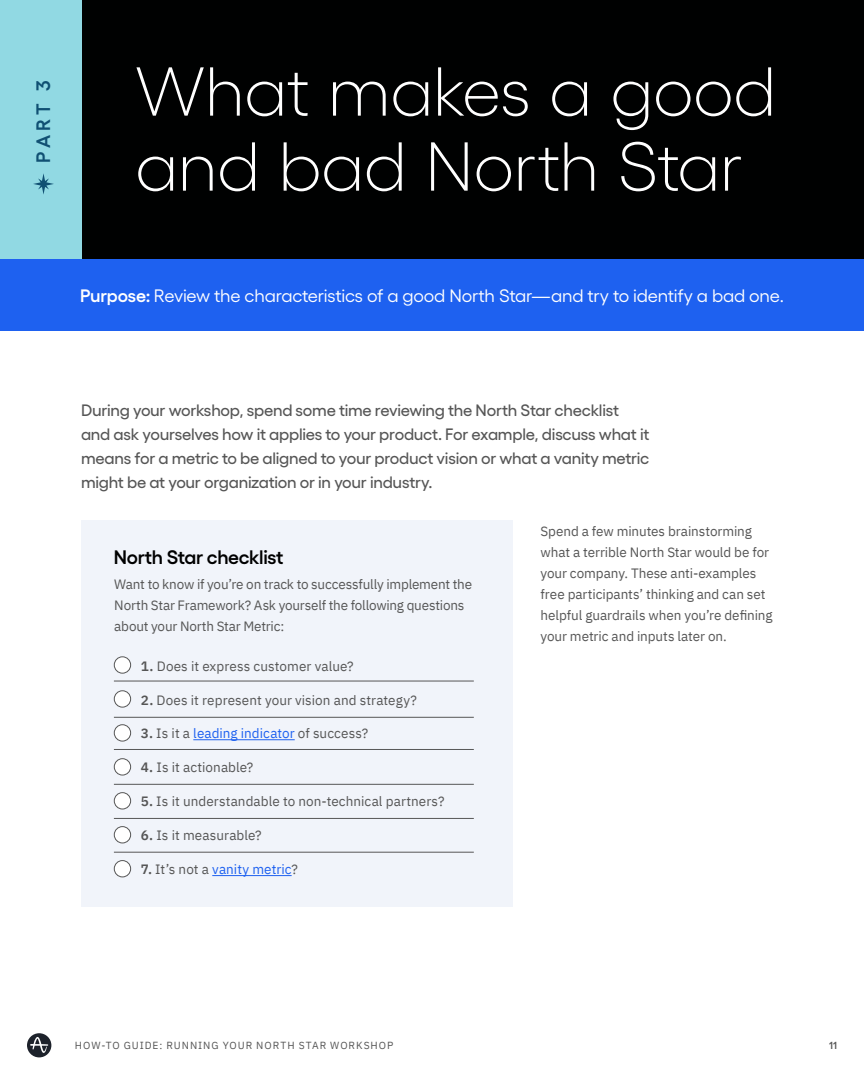
<style>
.page{position:relative;width:864px;height:1080px;background:#fff}
.page>*{position:absolute;margin:0;border:0;box-sizing:border-box;transform-origin:0 0}
.t1{font:300 69px/75px "Gellix";letter-spacing:-.015em;color:#fff}
.t2{font:600 19.5px "Gellix";letter-spacing:-.02em;color:#000}
.t3{font:600 19.5px "Gellix";color:#105073}
.t4{font:18px "Gellix";letter-spacing:-.015em;color:#fff}
.t5{font:500 16.5px/24px "Gellix";letter-spacing:-.015em;color:#565656}
.t6{font:13.5px/21px "IBM Plex Sans";letter-spacing:-.005em;color:#565656}
.t7{font:13.5px "IBM Plex Sans";letter-spacing:.005em;color:#1e61f0}
.t8{font:10.35px "IBM Plex Sans";letter-spacing:.095em;color:#565656}
.t9{font:600 10.35px "Gellix";color:#565656}
.s1{font-weight:600}
.s2{font-weight:600;color:#565656}
.s3{color:#565656}
</style>
<div class="page">
<svg style="left:27px;top:1033px;width:24px;height:24px"></svg>
<div style="left:81px;top:520px;width:432px;height:387px;background:#f1f4fa"></div>
<hr style="left:193px;top:739px;width:102px;height:1px;background:#1e61f0">
<hr style="left:212px;top:875px;width:80px;height:1px;background:#1e61f0">
<div style="left:114px;top:657px;width:17px;height:16px;background:#fff;border-radius:50%"></div>
<div style="left:114px;top:656px;width:17px;height:18px;border:1px solid #565656;border-radius:50%"></div>
<div style="left:114px;top:691px;width:17px;height:16px;background:#fff;border-radius:50%"></div>
<div style="left:114px;top:690px;width:17px;height:18px;border:1px solid #565656;border-radius:50%"></div>
<div style="left:114px;top:725px;width:17px;height:16px;background:#fff;border-radius:50%"></div>
<div style="left:114px;top:724px;width:17px;height:17px;border:1px solid #565656;border-radius:50%"></div>
<div style="left:114px;top:759px;width:17px;height:16px;background:#fff;border-radius:50%"></div>
<div style="left:114px;top:758px;width:17px;height:17px;border:1px solid #565656;border-radius:50%"></div>
<div style="left:114px;top:793px;width:17px;height:16px;background:#fff;border-radius:50%"></div>
<div style="left:114px;top:792px;width:17px;height:17px;border:1px solid #565656;border-radius:50%"></div>
<div style="left:114px;top:827px;width:17px;height:16px;background:#fff;border-radius:50%"></div>
<div style="left:114px;top:826px;width:17px;height:17px;border:1px solid #565656;border-radius:50%"></div>
<div style="left:114px;top:861px;width:17px;height:16px;background:#fff;border-radius:50%"></div>
<div style="left:114px;top:860px;width:17px;height:17px;border:1px solid #565656;border-radius:50%"></div>
<hr style="left:114px;top:681px;width:360px;height:1px;background:#565656">
<hr style="left:114px;top:717px;width:360px;height:1px;background:#565656">
<hr style="left:114px;top:749px;width:360px;height:1px;background:#565656">
<hr style="left:114px;top:784px;width:360px;height:1px;background:#565656">
<hr style="left:114px;top:818px;width:360px;height:1px;background:#565656">
<hr style="left:114px;top:852px;width:360px;height:1px;background:#565656">
<div style="left:0;top:0;width:864px;height:259px;background:#000101"></div>
<div style="left:0;top:0;width:81px;height:259px;background:#91d9e3"></div>
<div style="left:0;top:259px;width:864px;height:72px;background:#1e61f0"></div>
<svg style="left:33px;top:173px;width:21px;height:22px"></svg>
<h2 class="t3" style="left:28px;top:163px;width:83px;rotate:-90deg">PART 3</h2>
<h1 class="t1" style="left:135px;top:48px;width:643px">What makes a good and bad North Star</h1>
<h3 class="t4" style="left:80px;top:282px;width:705px"><span class="s1">Purpose:</span> Review the characteristics of a good North Star—and try to identify a bad one.</h3>
<p class="t5" style="left:81px;top:396px;width:570px">During your workshop, spend some time reviewing the North Star checklist and ask yourselves how it applies to your product. For example, discuss what it means for a metric to be aligned to your product vision or what a vanity metric might be at your organization or in your industry.</p>
<h2 class="t2" style="left:114px;top:542px;width:171px">North Star checklist</h2>
<p class="t6" style="left:114px;top:572px;width:359px">Want to know if you’re on track to successfully implement the<br>North Star Framework? Ask yourself the following questions about your North Star Metric:</p>
<p class="t6" style="left:141px;top:654px;width:214px"><span class="s1">1.</span> Does it express customer value?</p>
<p class="t6" style="left:141px;top:688px;width:278px"><span class="s1">2.</span> Does it represent your vision and strategy?</p>
<p class="t7" style="left:141px;top:723px;width:229px"><span class="s2">3.</span> <span class="s3">Is it a</span> leading indicator <span class="s3">of success?</span></p>
<p class="t6" style="left:141px;top:756px;width:114px"><span class="s1">4.</span> Is it actionable?</p>
<p class="t6" style="left:141px;top:790px;width:305px"><span class="s1">5.</span> Is it understandable to non-technical partners?</p>
<p class="t6" style="left:141px;top:824px;width:122px"><span class="s1">6.</span> Is it measurable?</p>
<p class="t7" style="left:141px;top:859px;width:159px"><span class="s2">7.</span> <span class="s3">It’s not a</span> vanity metric<span class="s3">?</span></p>
<p class="t6" style="left:540px;top:520px;width:234px">Spend a few minutes brainstorming what a terrible North Star would be for your company. These anti-examples free participants’ thinking and can set helpful guardrails when you’re defining your metric and inputs later on.</p>
<p class="t8" style="left:75px;top:1038px;width:320px">HOW-TO GUIDE: RUNNING YOUR NORTH STAR WORKSHOP</p>
<p class="t9" style="left:829px;top:1038px;width:9px">11</p>
</div>
